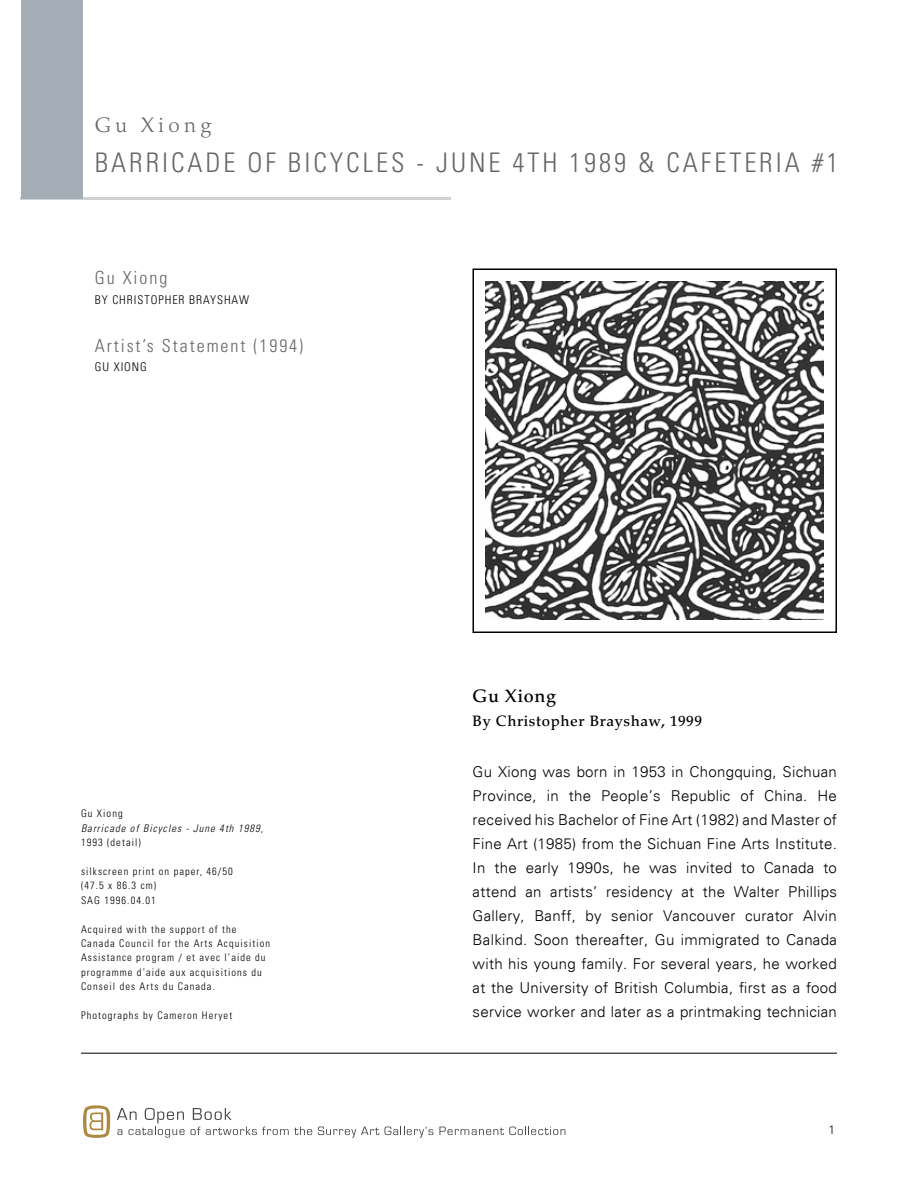
<style>
.page{position:relative;width:918px;height:1188px;background:#fff}
.page>*{position:absolute;margin:0;border:0;box-sizing:border-box;transform-origin:0 0}
.t1{font:300 condensed 27px "Univers";letter-spacing:.11em;color:#666}
.t2{font:300 21px "Palatino";letter-spacing:.21em;color:#666}
.t3{font:300 condensed 18px "Univers";letter-spacing:.11em;color:#666}
.t4{font:500 18px "Palatino";letter-spacing:.04em;color:#000}
.t5{font:300 15px/24px "Univers";letter-spacing:.02em;color:#000;text-align:justify}
.t6{font:500 15px "Palatino";letter-spacing:.04em;color:#000}
.t7{font:300 condensed 12px "Univers";letter-spacing:.08em;color:#000}
.t8{font:300 condensed 10.5px/14.4px "Univers";letter-spacing:.1em;color:#000}
.t9{font:italic 300 condensed 10.5px/14.4px "Univers";letter-spacing:.1em;color:#000}
.s1{font-style:normal}
</style>
<div class="page">
<svg style="left:117px;top:1108px;width:195px;height:30px"></svg>
<svg style="left:318px;top:1127px;width:115px;height:11px"></svg>
<svg style="left:439px;top:1127px;width:126px;height:8px"></svg>
<svg style="left:83px;top:1105px;width:27px;height:33px"></svg>
<hr style="left:81px;top:1053px;width:756px;height:1px;background:#000">
<img style="left:486px;top:282px;width:338px;height:338px">
<div style="left:472px;top:268px;width:365px;height:365px;border:2px solid #000"></div>
<hr style="left:21px;top:197px;width:430px;height:2px;background:#d1d2d4">
<div style="left:21px;top:0;width:62px;height:199px;background:#a4adb5"></div>
<h2 class="t2" style="left:95px;top:112px;width:118px">Gu Xiong</h2>
<h1 class="t1" style="left:95px;top:146px;width:745px">Barricade of Bicycles - June 4th 1989 &amp; Cafeteria #1</h1>
<p class="t3" style="left:95px;top:267px;width:74px">Gu Xiong</p>
<p class="t7" style="left:95px;top:292px;width:131px">By Christoph er Braysha</p>
<p class="t7" style="left:239px;top:292px;width:11px">w</p>
<p class="t3" style="left:95px;top:335px;width:210px">Artist’s Statement (1994)</p>
<p class="t7" style="left:95px;top:360px;width:52px">Gu Xiong</p>
<p class="t9" style="left:81px;top:806px;width:184px"><span class="s1">Gu Xiong<br></span>Barricade of Bicycles - June 4th 1989<span class="s1">,<br>1993 (detail)</span></p>
<p class="t8" style="left:81px;top:864px;width:153px">silkscreen print on paper, 46/50 (47.5 x 86.3 cm)<br>SAG 1996.04.01</p>
<p class="t8" style="left:81px;top:922px;width:191px">Acquired with the support of the Canada Council for the Arts Acquisition Assistance program / et avec l’aide du programme d’aide aux acquisitions du Conseil des Arts du Canada.</p>
<p class="t8" style="left:81px;top:1008px;width:153px">Photographs by Cameron Heryet</p>
<p class="t4" style="left:473px;top:686px;width:85px">Gu Xiong</p>
<p class="t6" style="left:473px;top:712px;width:231px">By Christopher Brayshaw, 1999</p>
<p class="t5" style="left:473px;top:760px;width:366px">Gu Xiong was born in 1 953 in Chongquing, Sichuan Province, in the People’s Republic of China. He received his Bachelor of Fine Art (1 982) and Master of Fine Art (1 985) from the Sichuan Fine Arts Institute.<br>In the early 1 990s, he was invited to Canada to attend an artists’ residency at the Walter Phillips Gallery, Banff, by senior Vancouver curator Alvin Balkind. Soon thereafter, Gu immigrated to Canada with his young family. For several years, he worked at the University of British Columbia, first as a food service worker and later as a printmaking technician</p>
</div>
